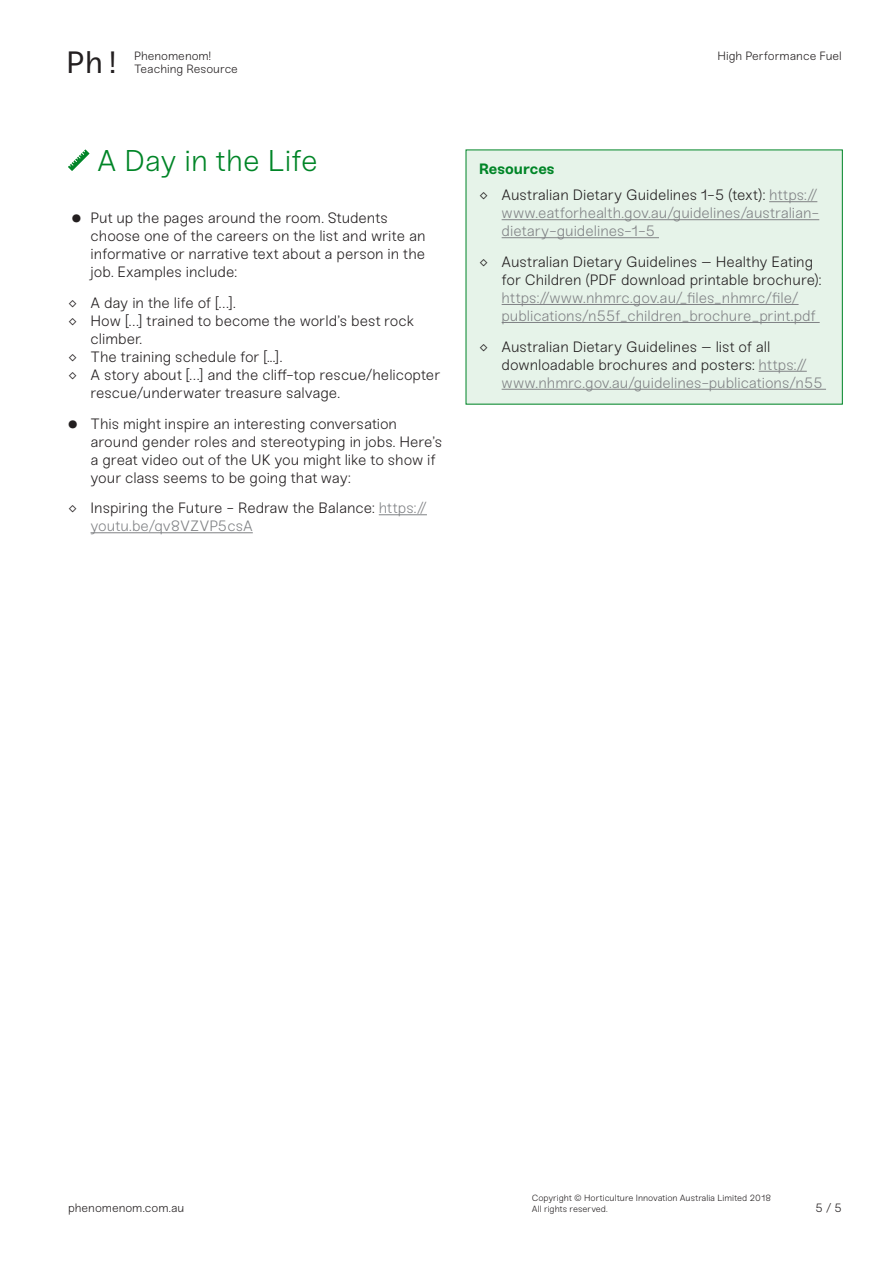
<style>
.page{position:relative;width:893px;height:1263px;background:#fff}
.page>*{position:absolute;margin:0;border:0;box-sizing:border-box;transform-origin:0 0}
.t1{font:30.75px "Sneak Mono";color:#231f20}
.H3__Light___Black{font:300 30px "Sneak";letter-spacing:-.005em;color:#008527}
.Body_10{font:300 15px/18px "Sneak";color:#808285}
.Body_10-2{font:300 15px/18px "Sneak";color:#231f20}
.Large_Bullets__after{font:300 15px/18px "Sneak";color:#231f20}
.Small_Bullets{font:300 15px/18px "Sneak";color:#231f20}
.H4__Bold___Black{font:700 15px "Sneak";letter-spacing:-.005em;color:#008527}
.Furniture{font:300 12px "Sneak";color:#231f20}
.Body_10-3{font:300 9px/10.8px "Sneak";letter-spacing:-.005em;color:#231f20}
.s1{font-weight:700}
.s2{color:#808285}
.s3{color:#231f20}
</style>
<div class="page">
<svg style="left:68px;top:149px;width:21px;height:22px"></svg>
<hr style="left:379px;top:514px;width:48px;height:1px;background:#808285">
<hr style="left:91px;top:532px;width:162px;height:1px;background:#808285">
<div style="left:466px;top:150px;width:376px;height:254px;background:#e6f3e9"></div>
<hr style="left:769px;top:201px;width:48px;height:1px;background:#808285">
<hr style="left:502px;top:219px;width:317px;height:1px;background:#808285">
<hr style="left:502px;top:237px;width:157px;height:1px;background:#808285">
<hr style="left:502px;top:304px;width:297px;height:1px;background:#808285">
<hr style="left:502px;top:322px;width:318px;height:1px;background:#808285">
<hr style="left:759px;top:371px;width:48px;height:1px;background:#808285">
<hr style="left:502px;top:389px;width:324px;height:1px;background:#808285">
<h1 class="t1" style="left:66px;top:44px;width:57px">Ph!</h1>
<p class="Furniture" style="left:717px;top:48px;width:126px">High Performance Fuel</p>
<p class="Furniture" style="left:134px;top:48px;width:78px">Phenomenom!</p>
<p class="Furniture" style="left:134px;top:62px;width:105px">Teaching Resource</p>
<p class="H3__Light___Black" style="left:97px;top:143px;width:222px">A Day in the Life</p>
<p class="Body_10-2" style="left:91px;top:209px;width:337px;text-indent:-19px"><span class="s1">●</span> Put up the pages around the room. Students choose one of the careers on the list and write an informative or narrative text about a person in the job. Examples include:</p>
<p class="Small_Bullets" style="left:68px;top:294px;width:169px">◊ A day in the life of […].</p>
<p class="Small_Bullets" style="left:91px;top:312px;width:325px;text-indent:-22px">◊ How […] trained to become the world’s best rock climber.</p>
<p class="Small_Bullets" style="left:68px;top:348px;width:216px">◊ The training schedule for [...].</p>
<p class="Small_Bullets" style="left:91px;top:366px;width:352px;text-indent:-22px">◊ A story about […] and the cliff-top rescue/helicopter rescue/underwater treasure salvage.</p>
<p class="Large_Bullets__after" style="left:91px;top:414px;width:353px;text-indent:-22px"><span class="s1">●</span> This might inspire an interesting conversation around gender roles and stereotyping in jobs. Here’s a great video out of the UK you might like to show if your class seems to be going that way:</p>
<p class="Large_Bullets__after" style="left:91px;top:499px;width:338px;text-indent:-22px">◊ Inspiring the Future - Redraw the Balance: <span class="s2">https:// youtu.be/qv8VZVP5csA</span></p>
<p class="H4__Bold___Black" style="left:479px;top:159px;width:77px">Resources</p>
<p class="Body_10" style="left:502px;top:186px;width:319px;text-indent:-22px"><span class="s3">◊ Australian Dietary Guidelines 1-5 (text):</span> https:// www.eatforhealth.gov.au/guidelines/australian&shy;dietary-guidelines-1-5</p>
<p class="Body_10" style="left:502px;top:253px;width:321px;text-indent:-22px"><span class="s3">◊ Australian Dietary Guidelines – Healthy Eating for Children (PDF download printable brochure): </span>https://www.nhmrc.gov.au/_files_nhmrc/file/ publications/n55f_children_brochure_print.pdf</p>
<p class="Body_10-2" style="left:502px;top:338px;width:323px;text-indent:-22px">◊ Australian Dietary Guidelines – list of all downloadable brochures and posters: <span class="s2">https:// www.nhmrc.gov.au/guidelines-publications/n55</span></p>
<p class="Body_10-3" style="left:532px;top:1193px;width:241px">Copyright © Horticulture Innovation Australia Limited 2018<br>All rights reserved.</p>
<p class="Furniture" style="left:68px;top:1201px;width:118px">phenomenom.com.au</p>
<p class="Furniture" style="left:815px;top:1201px;width:28px">5 / 5</p>
</div>
